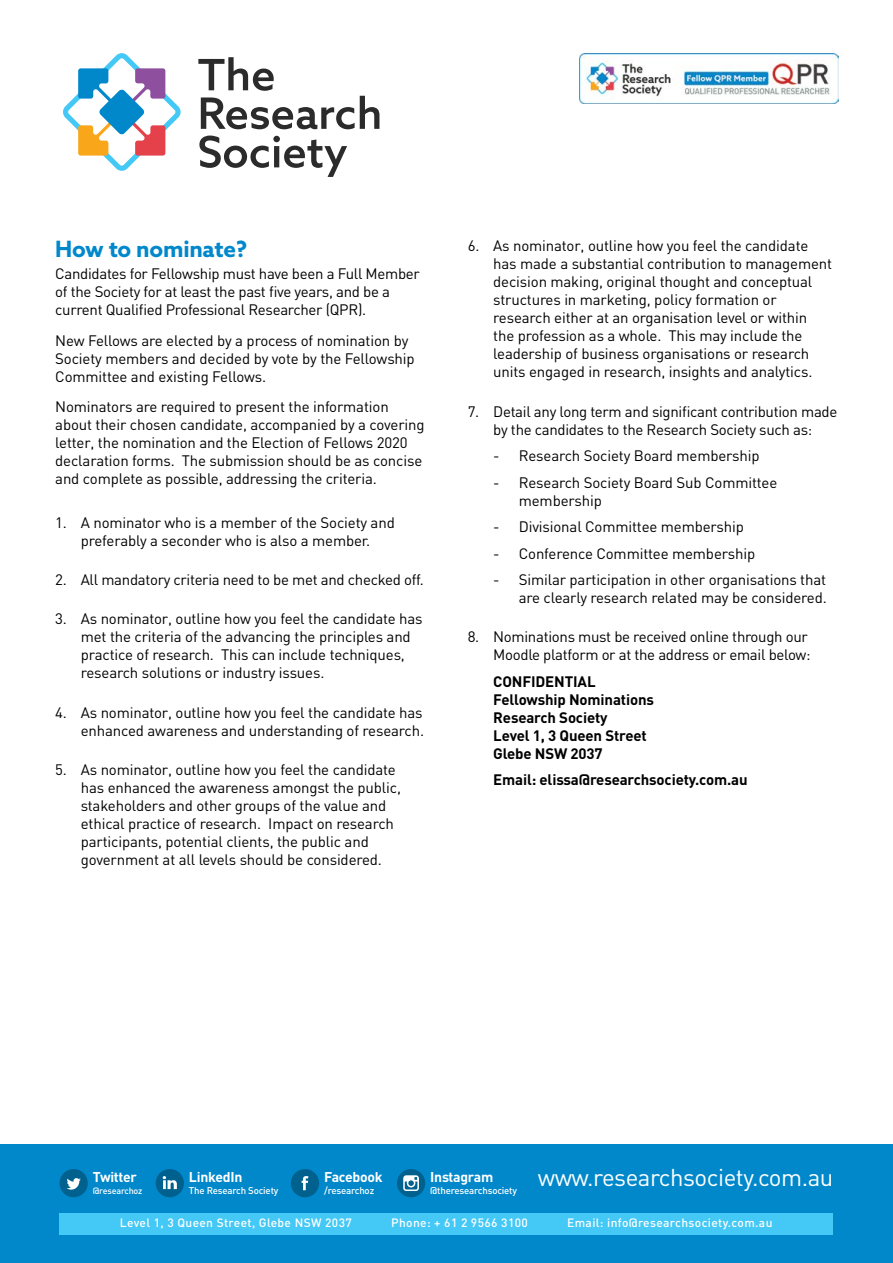
<style>
.page{position:relative;width:893px;height:1263px;background:#fff}
.page>*{position:absolute;margin:0;border:0;box-sizing:border-box;transform-origin:0 0}
.t1{font:24px "DIN";letter-spacing:-.02em;color:#fff}
.t2{font:700 22.5px "Azo Sans";letter-spacing:-.01em;color:#0088cb}
.t3{font:15px/18px "DIN";letter-spacing:-.01em;color:#000}
.t4{font:700 15px/18px "DIN";letter-spacing:-.01em;color:#000}
.t5{font:700 13.95px "DIN";letter-spacing:-.02em;color:#fff}
.t6{font:500 12px "DIN";letter-spacing:.03em;color:#fff}
.t7{font:500 9.75px "DIN";letter-spacing:-.02em;color:#fff}
.t8{font:500 9px "DIN";letter-spacing:-.02em;color:#fff}
</style>
<div class="page">
<div style="left:0;top:1145px;width:893px;height:118px;background:#0088cb"></div>
<div style="left:397px;top:1169px;width:28px;height:28px;background:#00618f;border-radius:50%"></div>
<svg style="left:403px;top:1175px;width:16px;height:16px"></svg>
<div style="left:291px;top:1169px;width:28px;height:28px;background:#00618f;border-radius:50%"></div>
<svg style="left:302px;top:1176px;width:6px;height:14px"></svg>
<div style="left:156px;top:1169px;width:28px;height:28px;background:#00618f;border-radius:50%"></div>
<svg style="left:163px;top:1176px;width:14px;height:13px"></svg>
<div style="left:60px;top:1169px;width:28px;height:28px;background:#00618f;border-radius:50%"></div>
<svg style="left:67px;top:1178px;width:14px;height:11px"></svg>
<svg style="left:198px;top:57px;width:181px;height:72px"></svg>
<svg style="left:199px;top:136px;width:148px;height:41px"></svg>
<svg style="left:63px;top:53px;width:118px;height:118px"></svg>
<img style="left:580px;top:53px;width:259px;height:51px">
<div style="left:60px;top:1213px;width:773px;height:22px;background:#44c8f5"></div>
<h2 class="t2" style="left:55px;top:234px;width:194px">How to nominate?</h2>
<p class="t3" style="left:55px;top:264px;width:366px">Candidates for Fellowship must have been a Full Member of the Society for at least the past five years, and be a current Qualified Professional Researcher (QPR).</p>
<p class="t3" style="left:55px;top:331px;width:361px">New Fellows are elected by a process of nomination by<br>Society members and decided by vote by the Fellowship<br>Committee and existing Fellows.</p>
<p class="t3" style="left:55px;top:398px;width:371px">Nominators are required to present the information about their chosen candidate, accompanied by a covering letter, the nomination and the Election of Fellows 2020 declaration forms. The submission should be as concise and complete as possible, addressing the criteria.</p>
<p class="t3" style="left:55px;top:513px;width:341px;text-align:center">1. A nominator who is a member of the Society and preferably a seconder who is also a member.</p>
<p class="t3" style="left:55px;top:570px;width:370px">2. All mandatory criteria need to be met and checked off.</p>
<p class="t3" style="left:81px;top:610px;width:343px;text-indent:-26px">3. As nominator, outline how you feel the candidate has met the criteria of the advancing the principles and practice of research. This can include techniques, research solutions or industry issues.</p>
<p class="t3" style="left:55px;top:703px;width:370px;text-align:right">4. As nominator, outline how you feel the candidate has enhanced awareness and understanding of research.</p>
<p class="t3" style="left:81px;top:760px;width:322px;text-indent:-26px">5. As nominator, outline how you feel the candidate has enhanced the awareness amongst the public, stakeholders and other groups of the value and ethical practice of research. Impact on research participants, potential clients, the public and government at all levels should be considered.</p>
<p class="t3" style="left:493px;top:237px;width:340px;text-indent:-26px">6. As nominator, outline how you feel the candidate has made a substantial contribution to management decision making, original thought and conceptual structures in marketing, policy formation or research either at an organisation level or within<br>the profession as a whole. This may include the leadership of business organisations or research units engaged in research, insights and analytics.</p>
<p class="t3" style="left:468px;top:402px;width:371px;text-align:center">7. Detail any long term and significant contribution made by the candidates to the Research Society such as:</p>
<p class="t3" style="left:493px;top:446px;width:268px">- Research Society Board membership</p>
<p class="t3" style="left:519px;top:473px;width:260px;text-indent:-26px">- Research Society Board Sub Committee membership</p>
<p class="t3" style="left:493px;top:517px;width:252px">- Divisional Committee membership</p>
<p class="t3" style="left:493px;top:544px;width:263px">- Conference Committee membership</p>
<p class="t3" style="left:493px;top:570px;width:335px;text-align:right">- Similar participation in other organisations that are clearly research related may be considered.</p>
<p class="t3" style="left:468px;top:628px;width:344px;text-align:right">8. Nominations must be received online through our<br>Moodle platform or at the address or email below:</p>
<p class="t4" style="left:493px;top:672px;width:162px">CONFIDENTIAL<br>Fellowship Nominations<br>Research Society<br>Level 1, 3 Queen Street<br>Glebe NSW 2037</p>
<p class="t4" style="left:493px;top:770px;width:256px">Email: elissa@researchsociety.com.au</p>
<p class="t5" style="left:93px;top:1168px;width:46px">Twitter</p>
<p class="t8" style="left:93px;top:1184px;width:51px">@researchoz</p>
<p class="t5" style="left:189px;top:1168px;width:55px">LinkedIn</p>
<p class="t7" style="left:189px;top:1184px;width:91px">The Research Society</p>
<p class="t5" style="left:324px;top:1168px;width:60px">Facebook</p>
<p class="t7" style="left:324px;top:1184px;width:52px">/researchoz</p>
<p class="t5" style="left:430px;top:1168px;width:65px">Instagram</p>
<p class="t7" style="left:430px;top:1184px;width:88px">@theresearchsociety</p>
<h1 class="t1" style="left:538px;top:1162px;width:297px">www.researchsociety.com.au</h1>
<p class="t6" style="left:120px;top:1215px;width:234px">Level 1, 3 Queen Street, Glebe NSW 2037</p>
<p class="t6" style="left:391px;top:1215px;width:138px">Phone: + 61 2 9566 3100</p>
<p class="t6" style="left:567px;top:1215px;width:207px">Email: info@researchsociety.com.au</p>
</div>
